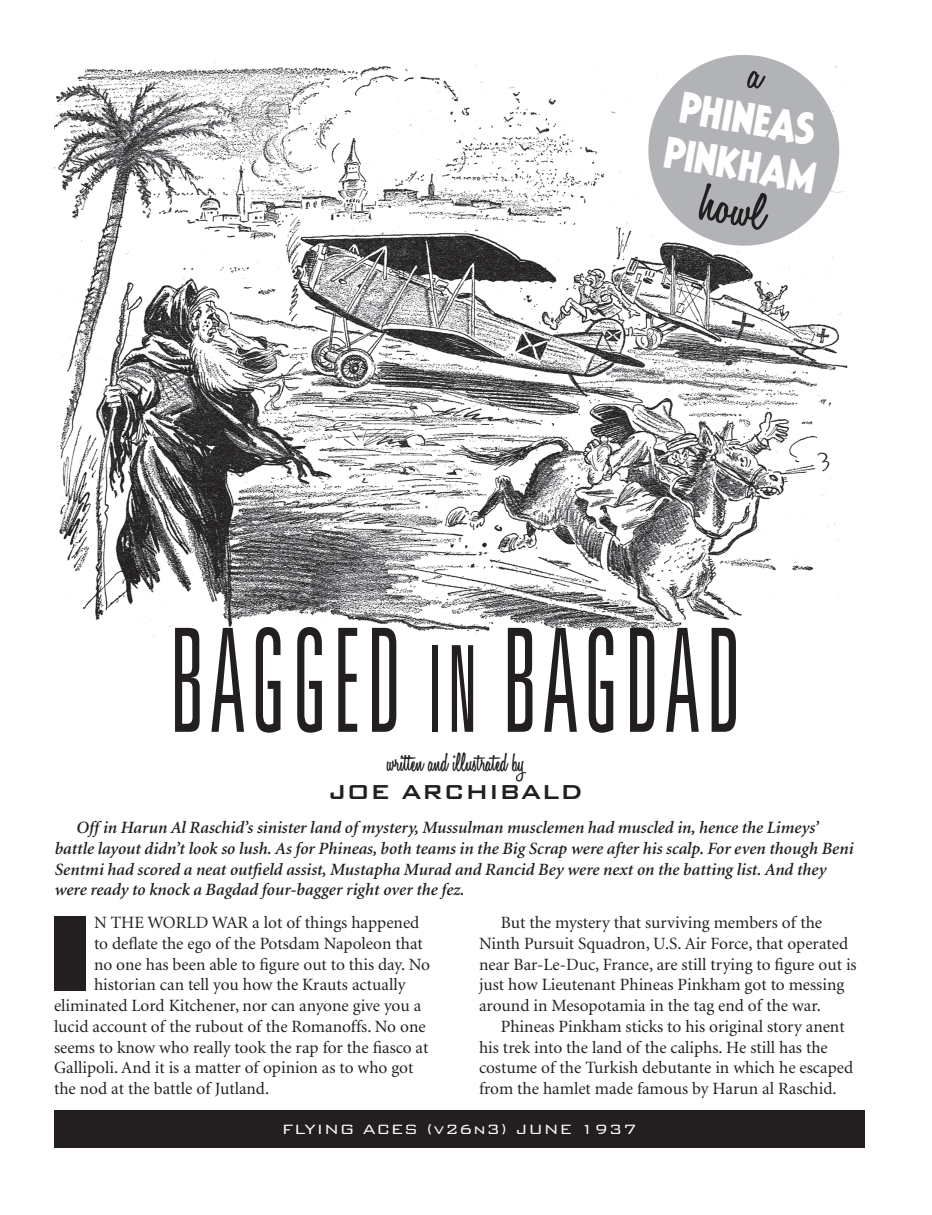
<style>
.page{position:relative;width:932px;height:1215px;background:#fff}
.page>*{position:absolute;margin:0;border:0;box-sizing:border-box;transform-origin:0 0}
.t1{font:300 ultra-condensed 144px "Univers";letter-spacing:.045em;color:#231f20;scale:.75 1}
.t2{font:900 expanded 103.2px "Univers";color:#231f20}
.t3{font:600 54px "Honey Script";color:#231f20;scale:1.25 1}
.t4{font:39px/46.8px "Popular Blurb";color:#fff}
.t5{font:600 27px "Honey Script";color:#231f20}
.t6{font:500 27px "Bank Gothic BT";color:#231f20}
.t7{font:300 18px "Bank Gothic BT";letter-spacing:.04em;color:#fff}
.t8{font:17.25px/20.7px "Minion";color:#231f20}
.t9{font:italic 600 17.25px/20.7px "Minion";color:#231f20}
.s1{font-size:120px}
</style>
<div class="page">
<img style="left:54px;top:60px;width:803px;height:581px">
<div style="left:54px;top:1110px;width:810px;height:38px;background:#231f20"></div>
<svg style="left:640px;top:55px;width:207px;height:198px"></svg>
<h3 class="t4" style="left:677px;top:85px;width:154px;rotate:10deg">PHINEAS<br>PINKHAM</h3>
<h3 class="t3" style="left:706px;top:170px;width:54px;rotate:10deg">howl</h3>
<h1 class="t1" style="left:169px;top:606px;width:764px">BAGGED <span class="s1">IN</span> BAGDAD</h1>
<h3 class="t5" style="left:387px;top:746px;width:139px">written and illustrated by</h3>
<h3 class="t6" style="left:328px;top:777px;width:256px">JOE ARCHIBALD</h3>
<p class="t9" style="left:54px;top:818px;width:800px;text-indent:22px">Off in Harun Al Raschid’s sinister land of mystery, Mussulman musclemen had muscled in, hence the Limeys’ battle layout didn’t look so lush. As for Phineas, both teams in the Big Scrap were after his scalp. For even though Beni Sentmi had scored a neat outfield assist, Mustapha Murad and Rancid Bey were next on the batting list. And they were ready to knock a Bagdad four-bagger right over the fez.</p>
<h2 class="t2" style="left:45px;top:892px;width:50px">I</h2>
<p class="t8" style="left:94px;top:913px;width:327px">N THE WORLD WAR a lot of things happened</p>
<p class="t8" style="left:479px;top:913px;width:379px;text-indent:22px">But the mystery that surviving members of the Ninth Pursuit Squadron, U.S. Air Force, that operated near Bar-Le-Duc, France, are still trying to figure out is just how Lieutenant Phineas Pinkham got to messing around in Mesopotamia in the tag end of the war.</p>
<p class="t8" style="left:479px;top:1017px;width:376px;text-indent:22px">Phineas Pinkham sticks to his original story anent his trek into the land of the caliphs. He still has the costume of the Turkish debutante in which he escaped from the hamlet made famous by Harun al Raschid.</p>
<p class="t8" style="left:94px;top:934px;width:330px">to deflate the ego of the Potsdam Napoleon that</p>
<p class="t8" style="left:94px;top:954px;width:337px">no one has been able to figure out to this day. No</p>
<p class="t8" style="left:94px;top:975px;width:313px">historian can tell you how the Krauts actually</p>
<p class="t8" style="left:54px;top:996px;width:369px">eliminated Lord Kitchener, nor can anyone give you a</p>
<p class="t8" style="left:54px;top:1017px;width:373px">lucid account of the rubout of the Romanoffs. No one</p>
<p class="t8" style="left:54px;top:1037px;width:376px">seems to know who really took the rap for the fiasco at</p>
<p class="t8" style="left:54px;top:1058px;width:361px">Gallipoli. And it is a matter of opinion as to who got</p>
<p class="t8" style="left:54px;top:1079px;width:217px">the nod at the battle of Jutland.</p>
<p class="t7" style="left:282px;top:1120px;width:356px">FLYING ACES (v26n3) JUNE 1937</p>
</div>
